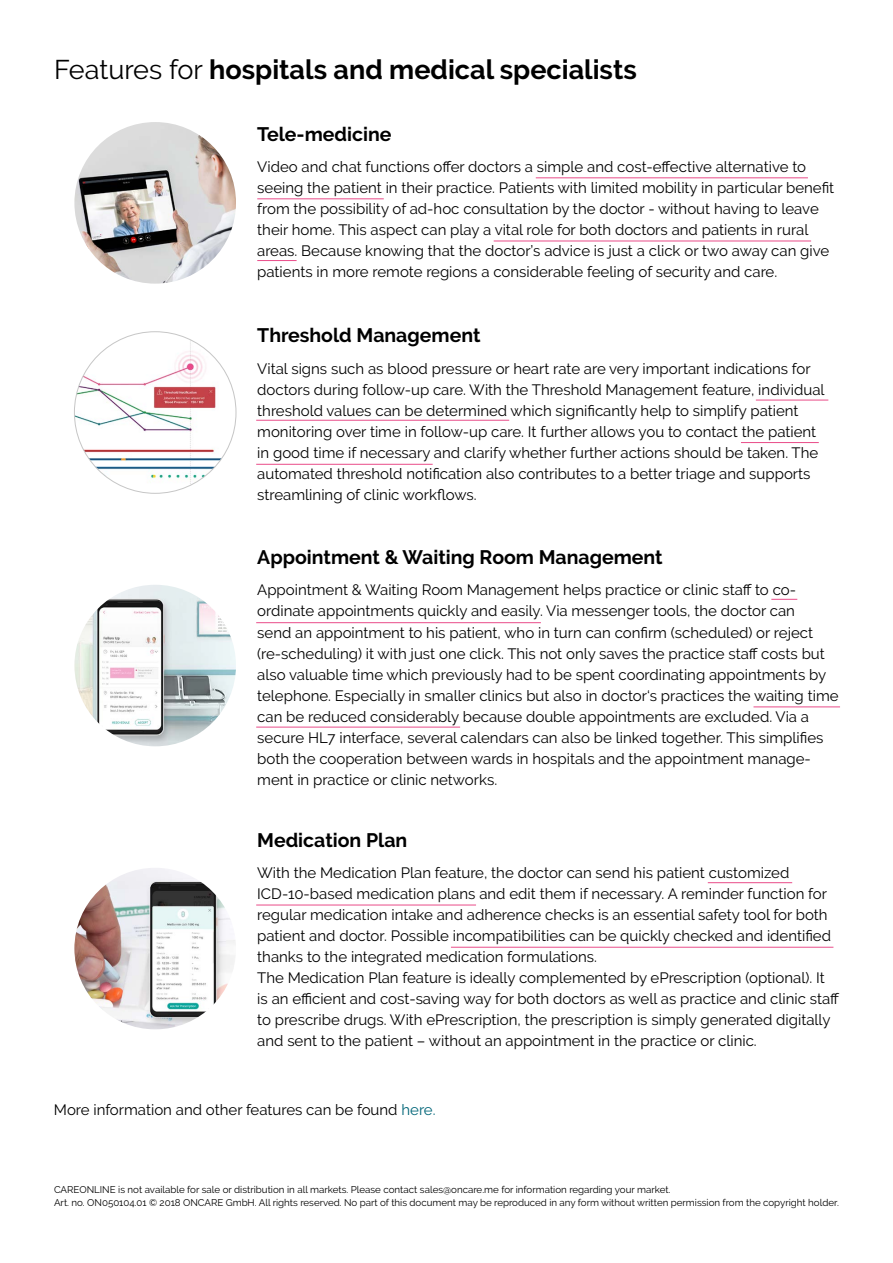
<style>
.page{position:relative;width:893px;height:1263px;background:#fff}
.page>*{position:absolute;margin:0;border:0;box-sizing:border-box;transform-origin:0 0}
.t1{font:700 27px "Raleway";color:#000}
.t2{font:700 19.5px "Raleway";color:#000}
.t3{font:15px/21px "Raleway";color:#000}
.t4{font:9.75px/13.5px "Raleway";color:#000}
.s1{font-weight:400}
.s2{color:#006578}
</style>
<div class="page">
<img style="left:74px;top:585px;width:162px;height:161px;border-radius:81px">
<img style="left:74px;top:868px;width:162px;height:161px;border-radius:81px">
<img style="left:74px;top:122px;width:162px;height:162px;border-radius:81px">
<img style="left:74px;top:332px;width:162px;height:161px;border-radius:81px">
<hr style="left:257px;top:199px;width:127px;height:1px;background:#e94c89">
<hr style="left:257px;top:260px;width:40px;height:1px;background:#e94c89">
<hr style="left:756px;top:400px;width:72px;height:1px;background:#e94c89">
<svg style="left:771px;top:599px;width:26px;height:1px"></svg>
<hr style="left:753px;top:707px;width:87px;height:1px;background:#e94c89">
<hr style="left:708px;top:882px;width:84px;height:1px;background:#e94c89">
<hr style="left:741px;top:442px;width:78px;height:1px;background:#e94c89">
<hr style="left:536px;top:178px;width:272px;height:1px;background:#e94c89">
<hr style="left:256px;top:420px;width:253px;height:1px;background:#e94c89">
<hr style="left:256px;top:622px;width:285px;height:1px;background:#e94c89">
<hr style="left:256px;top:727px;width:204px;height:1px;background:#e94c89">
<hr style="left:256px;top:905px;width:220px;height:1px;background:#e94c89">
<hr style="left:451px;top:947px;width:382px;height:1px;background:#e94c89">
<hr style="left:256px;top:464px;width:177px;height:1px;background:#e94c89">
<hr style="left:494px;top:241px;width:317px;height:1px;background:#e94c89">
<h1 class="t1" style="left:54px;top:54px;width:584px"><span class="s1">Features for</span> hospitals and medical specialists</h1>
<h2 class="t2" style="left:257px;top:123px;width:136px">Tele-medicine</h2>
<p class="t3" style="left:257px;top:157px;width:578px">Video and chat functions offer doctors a simple and cost-effective alternative to seeing the patient in their practice. Patients with limited mobility in particular benefit from the possibility of ad-hoc consultation by the doctor - without having to leave their home. This aspect can play a vital role for both doctors and patients in rural areas. Because knowing that the doctor’s advice is just a click or two away can give patients in more remote regions a considerable feeling of security and care.</p>
<h2 class="t2" style="left:257px;top:324px;width:225px">Threshold Management</h2>
<p class="t3" style="left:257px;top:358px;width:569px">Vital signs such as blood pressure or heart rate are very important indications for doctors during follow-up care. With the Threshold Management feature, individual threshold values can be determined which significantly help to simplify patient monitoring over time in follow-up care. It further allows you to contact the patient in good time if necessary and clarify whether further actions should be taken. The automated threshold notification also contributes to a better triage and supports streamlining of clinic workflows.</p>
<h2 class="t2" style="left:257px;top:546px;width:407px">Appointment &amp; Waiting Room Management</h2>
<p class="t3" style="left:257px;top:580px;width:583px">Appointment &amp; Waiting Room Management helps practice or clinic staff to co&shy;ordinate appointments quickly and easily. Via messenger tools, the doctor can<br>send an appointment to his patient, who in turn can confirm (scheduled) or reject (re-scheduling) it with just one click. This not only saves the practice staff costs but also valuable time which previously had to be spent coordinating appointments by telephone. Especially in smaller clinics but also in doctor‘s practices the waiting time can be reduced considerably because double appointments are excluded. Via a secure HL7 interface, several calendars can also be linked together. This simplifies both the cooperation between wards in hospitals and the appointment manage&shy;ment in practice or clinic networks.</p>
<h2 class="t2" style="left:257px;top:829px;width:152px">Medication Plan</h2>
<p class="t3" style="left:257px;top:862px;width:584px">With the Medication Plan feature, the doctor can send his patient customized ICD-10-based medication plans and edit them if necessary. A reminder function for regular medication intake and adherence checks is an essential safety tool for both patient and doctor. Possible incompatibilities can be quickly checked and identified thanks to the integrated medication formulations.<br>The Medication Plan feature is ideally complemented by ePrescription (optional). It<br>is an efficient and cost-saving way for both doctors as well as practice and clinic staff to prescribe drugs. With ePrescription, the prescription is simply generated digitally and sent to the patient – without an appointment in the practice or clinic.</p>
<p class="t3" style="left:54px;top:1099px;width:383px">More information and other features can be found <span class="s2">here.</span></p>
<p class="t4" style="left:54px;top:1182px;width:786px">CAREONLINE is not available for sale or distribution in all markets. Please contact sales@oncare.me for information regarding your market.<br>Art. no. ON050104.01 © 2018 ONCARE GmbH. All rights reserved. No part of this document may be reproduced in any form without written permission from the copyright holder.</p>
</div>
